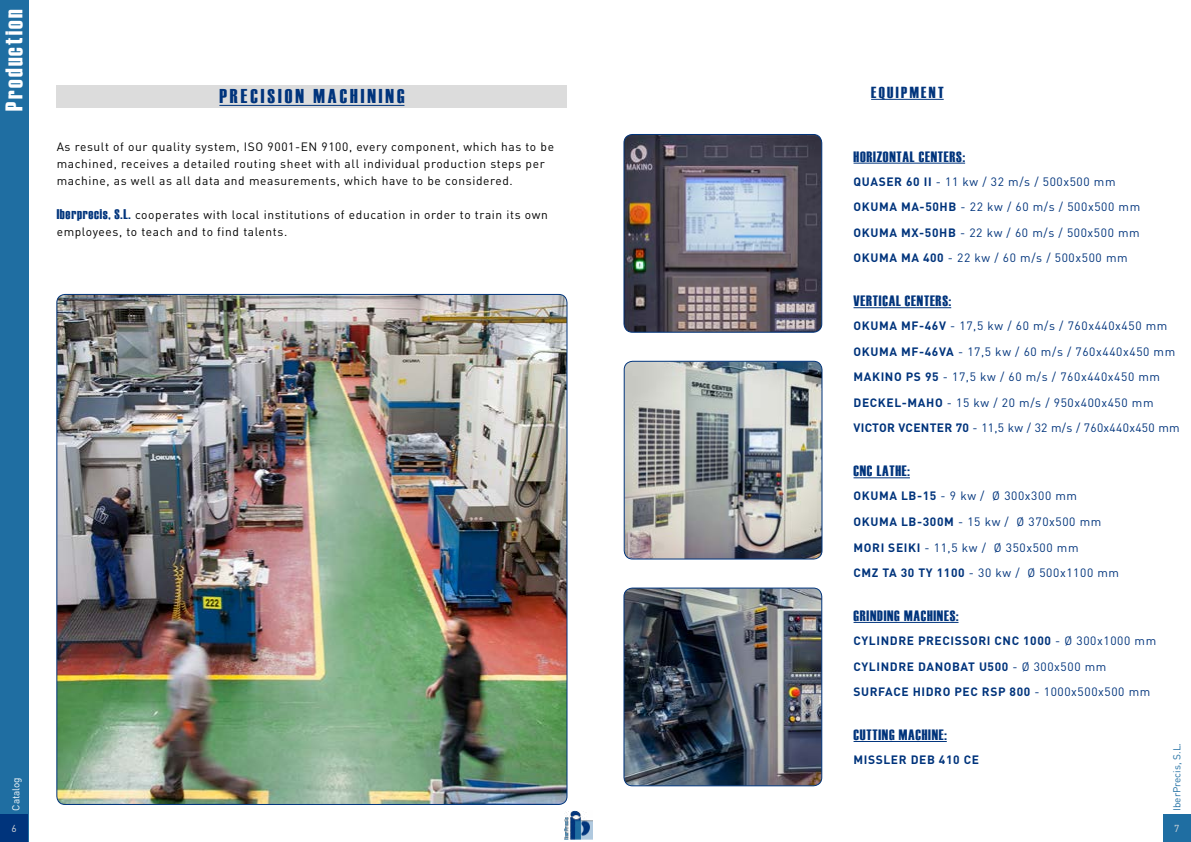
<style>
.page{position:relative;width:1191px;height:842px;background:#fff}
.page>*{position:absolute;margin:0;border:0;box-sizing:border-box;transform-origin:0 0}
.t1{font:24px "Haettenschweiler";letter-spacing:.1em;color:#fff}
.t2{font:20px "Haettenschweiler";letter-spacing:.15em;color:#00347c}
.t3{font:16px "Haettenschweiler";letter-spacing:.15em;color:#00347c}
.t4{font:15px "Haettenschweiler";letter-spacing:.05em;color:#00347c}
.t5{font:12px "DIN Pro";letter-spacing:.05em;color:#00347c}
.t6{font:12px/17px "DIN Pro";letter-spacing:.05em;color:#000}
.t7{font:700 12px "DIN Pro";letter-spacing:.05em;color:#00347c}
.t8{font:12px "DIN Pro";letter-spacing:.025em;color:#00347c}
.t9{font:10px "DIN Pro";color:#1f6ea2}
.t10{font:10px "DIN Pro";color:#fff}
.t11{font:10px "DIN Pro";color:#dcdcdc}
.s1{font-family:"Haettenschweiler";font-size:14px;color:#00347c}
.s2{font-weight:700}
.s3{font-weight:400}
</style>
<div class="page">
<div style="left:0;top:0;width:28px;height:842px;background:#1f6ea2"></div>
<div style="left:57px;top:85px;width:510px;height:23px;background:#dcdcdc"></div>
<hr style="left:219px;top:105px;width:185px;height:1px;background:#00347c">
<img style="left:57px;top:294px;width:510px;height:510px">
<hr style="left:853px;top:163px;width:112px;height:1px;background:#00347c">
<hr style="left:853px;top:307px;width:98px;height:1px;background:#00347c">
<hr style="left:853px;top:477px;width:57px;height:1px;background:#00347c">
<hr style="left:853px;top:622px;width:105px;height:1px;background:#00347c">
<hr style="left:853px;top:741px;width:93px;height:1px;background:#00347c">
<hr style="left:871px;top:99px;width:72px;height:1px;background:#00347c">
<img style="left:625px;top:134px;width:196px;height:198px">
<div style="left:623px;top:134px;width:199px;height:199px;border:1px solid #00347c;border-radius:9px"></div>
<img style="left:624px;top:361px;width:198px;height:198px">
<div style="left:624px;top:361px;width:198px;height:198px;border:1px solid #00347c;border-radius:9px"></div>
<img style="left:624px;top:588px;width:197px;height:198px">
<div style="left:623px;top:588px;width:199px;height:198px;border:1px solid #00347c;border-radius:9px"></div>
<div style="left:1162px;top:814px;width:29px;height:28px;background:#1f6ea2"></div>
<img style="left:564px;top:811px;width:28px;height:28px">
<div style="left:0;top:814px;width:28px;height:28px;background:#00347c"></div>
<h1 class="t1" style="left:-2px;top:111px;width:103px;rotate:-90deg">Production</h1>
<h2 class="t2" style="left:219px;top:83px;width:187px">PRECISION MACHINING</h2>
<p class="t6" style="left:57px;top:138px;width:499px">As result of our quality system, ISO 9001-EN 9100, every component, which has to be machined, receives a detailed routing sheet with all individual production steps per machine, as well as all data and measurements, which have to be considered.</p>
<p class="t6" style="left:57px;top:206px;width:492px"><span class="s1">Iberprecis, S.L.</span> cooperates with local institutions of education in order to train its own employees, to teach and to find talents.</p>
<p class="t10" style="left:9px;top:811px;width:35px;rotate:-90deg">Catalog</p>
<p class="t11" style="left:12px;top:821px;width:7px">6</p>
<h3 class="t3" style="left:871px;top:81px;width:74px">EQUIPMENT</h3>
<p class="t4" style="left:853px;top:146px;width:113px">HORIZONTAL CENTERS:</p>
<p class="t5" style="left:853px;top:173px;width:263px"><span class="s2">QUASER 60 II</span> - 11 kw / 32 m/s / 500x500 mm</p>
<p class="t5" style="left:853px;top:199px;width:288px"><span class="s2">OKUMA MA-50HB</span> - 22 kw / 60 m/s / 500x500 mm</p>
<p class="t5" style="left:853px;top:224px;width:288px"><span class="s2">OKUMA MX-50HB</span> - 22 kw / 60 m/s / 500x500 mm</p>
<p class="t5" style="left:853px;top:250px;width:276px"><span class="s2">OKUMA MA 400</span> - 22 kw / 60 m/s / 500x500 mm</p>
<p class="t4" style="left:853px;top:291px;width:99px">VERTICAL CENTERS:</p>
<p class="t5" style="left:853px;top:318px;width:315px"><span class="s2">OKUMA MF-46V</span> - 17,5 kw / 60 m/s / 760x440x450 mm</p>
<p class="t5" style="left:853px;top:343px;width:323px"><span class="s2">OKUMA MF-46VA</span> - 17,5 kw / 60 m/s / 760x440x450 mm</p>
<p class="t5" style="left:853px;top:369px;width:308px"><span class="s2">MAKINO PS 95</span> - 17,5 kw / 60 m/s / 760x440x450 mm</p>
<p class="t5" style="left:853px;top:394px;width:301px"><span class="s2">DECKEL-MAHO</span> - 15 kw / 20 m/s / 950x400x450 mm</p>
<p class="t8" style="left:853px;top:420px;width:328px"><span class="s2">VICTOR VCENTER 70</span> - 11,5 kw / 32 m/s / 760x440x450 mm</p>
<p class="t4" style="left:853px;top:461px;width:58px">CNC LATHE:</p>
<p class="t5" style="left:853px;top:488px;width:225px"><span class="s2">OKUMA LB-15</span> - 9 kw / Ø 300x300 mm</p>
<p class="t5" style="left:853px;top:513px;width:249px"><span class="s2">OKUMA LB-300M</span> - 15 kw / Ø 370x500 mm</p>
<p class="t5" style="left:853px;top:539px;width:226px"><span class="s2">MORI SEIKI</span> - 11,5 kw / Ø 350x500 mm</p>
<p class="t5" style="left:853px;top:564px;width:267px"><span class="s2">CMZ TA 30 TY 1100</span> - 30 kw / Ø 500x1100 mm</p>
<p class="t4" style="left:853px;top:605px;width:106px">GRINDING MACHINES:</p>
<p class="t7" style="left:853px;top:633px;width:304px">CYLINDRE PRECISSORI CNC 1000 <span class="s3">- Ø 300x1000 mm</span></p>
<p class="t7" style="left:853px;top:658px;width:254px">CYLINDRE DANOBAT U500 <span class="s3">- Ø 300x500 mm</span></p>
<p class="t7" style="left:853px;top:684px;width:298px">SURFACE HIDRO PEC RSP 800 <span class="s3">- 1000x500x500 mm</span></p>
<p class="t4" style="left:853px;top:724px;width:95px">CUTTING MACHINE:</p>
<p class="t7" style="left:853px;top:752px;width:127px">MISSLER DEB 410 CE</p>
<p class="t9" style="left:1170px;top:811px;width:69px;rotate:-90deg">IberPrecis, S.L.</p>
<p class="t11" style="left:1174px;top:821px;width:7px">7</p>
</div>
